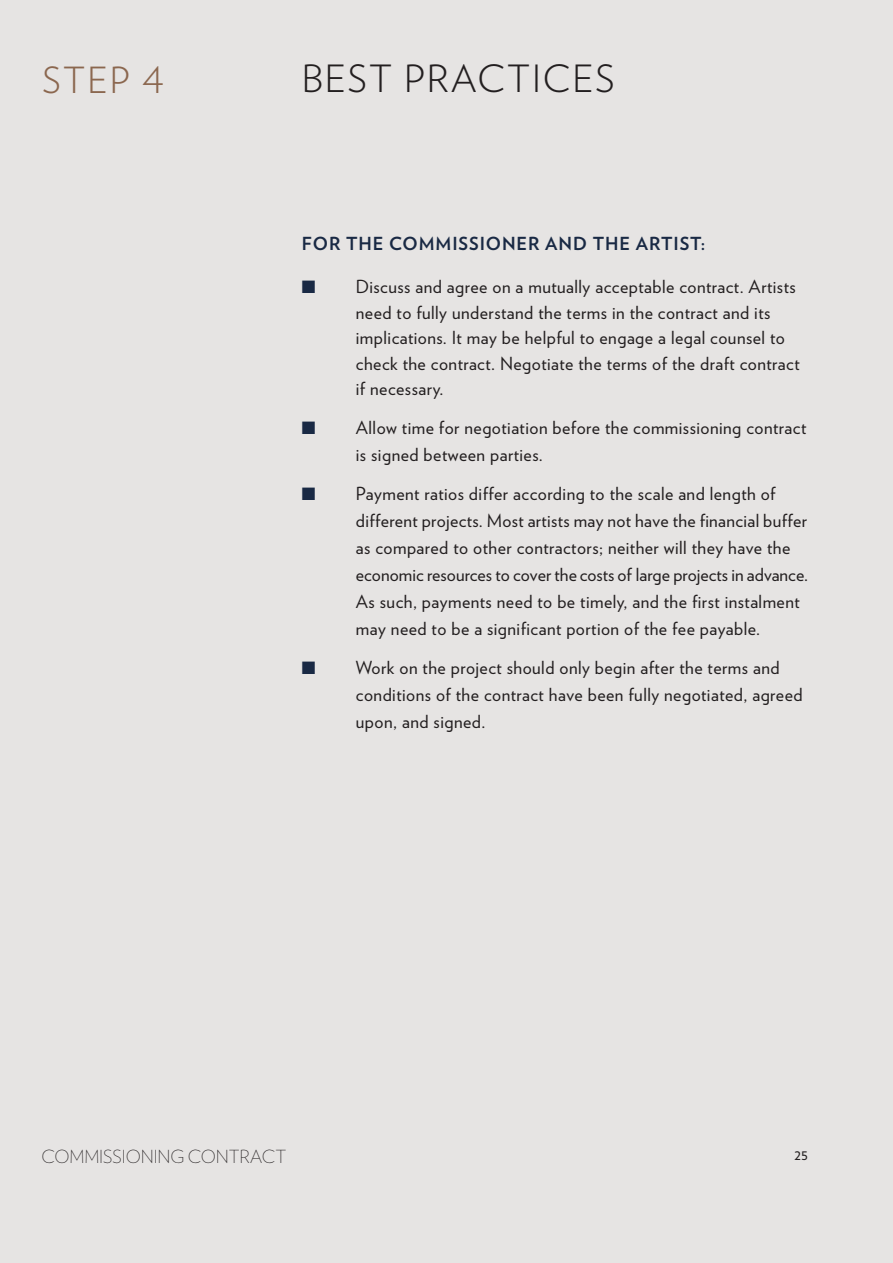
<style>
.page{position:relative;width:893px;height:1263px;background:#e6e4e3}
.page>*{position:absolute;margin:0;border:0;box-sizing:border-box;transform-origin:0 0}
.t1{font:300 37.5px "Verlag";letter-spacing:.05em;color:#231f20}
.Body{font:300 36px "Verlag";color:#8b674f}
.t2{font:18px/27px "Verlag";letter-spacing:.025em;color:#231f20}
.Body-2{font:700 18px "Verlag";letter-spacing:.05em;color:#192944}
.Body-3{font:200 18px "Verlag";letter-spacing:-.01em;color:#231f20}
.t3{font:15px "Verlag";color:#231f20}
.s1{color:#192944}
</style>
<div class="page">
<p class="Body" style="left:43px;top:53px;width:123px">STEP 4</p>
<h1 class="t1" style="left:302px;top:51px;width:314px">BEST PRACTICES</h1>
<p class="Body-2" style="left:302px;top:229px;width:405px">FOR THE COMMISSIONER AND THE ARTIST:</p>
<p class="t2" style="left:356px;top:273px;width:445px;line-height:25.5px;text-indent:-54px"><span class="s1">■</span> Discuss and agree on a mutually acceptable contract. Artists need to fully understand the terms in the contract and its implications. It may be helpful to engage a legal counsel to check the contract. Negotiate the terms of the draft contract if necessary.</p>
<p class="t2" style="left:356px;top:413px;width:452px;text-indent:-54px"><span class="s1">■</span> Allow time for negotiation before the commissioning contract is signed between parties.</p>
<p class="t2" style="left:356px;top:479px;width:454px;text-indent:-54px"><span class="s1">■</span> Payment ratios differ according to the scale and length of different projects. Most artists may not have the financial buffer as compared to other contractors; neither will they have the economic resources to cover the costs of large projects in advance.<br>As such, payments need to be timely, and the first instalment may need to be a significant portion of the fee payable.</p>
<p class="t2" style="left:356px;top:653px;width:448px;text-indent:-54px"><span class="s1">■</span> Work on the project should only begin after the terms and conditions of the contract have been fully negotiated, agreed upon, and signed.</p>
<p class="Body-3" style="left:41px;top:1143px;width:247px">COMMISSIONING CONTRACT</p>
<p class="t3" style="left:794px;top:1143px;width:15px">25</p>
</div>
